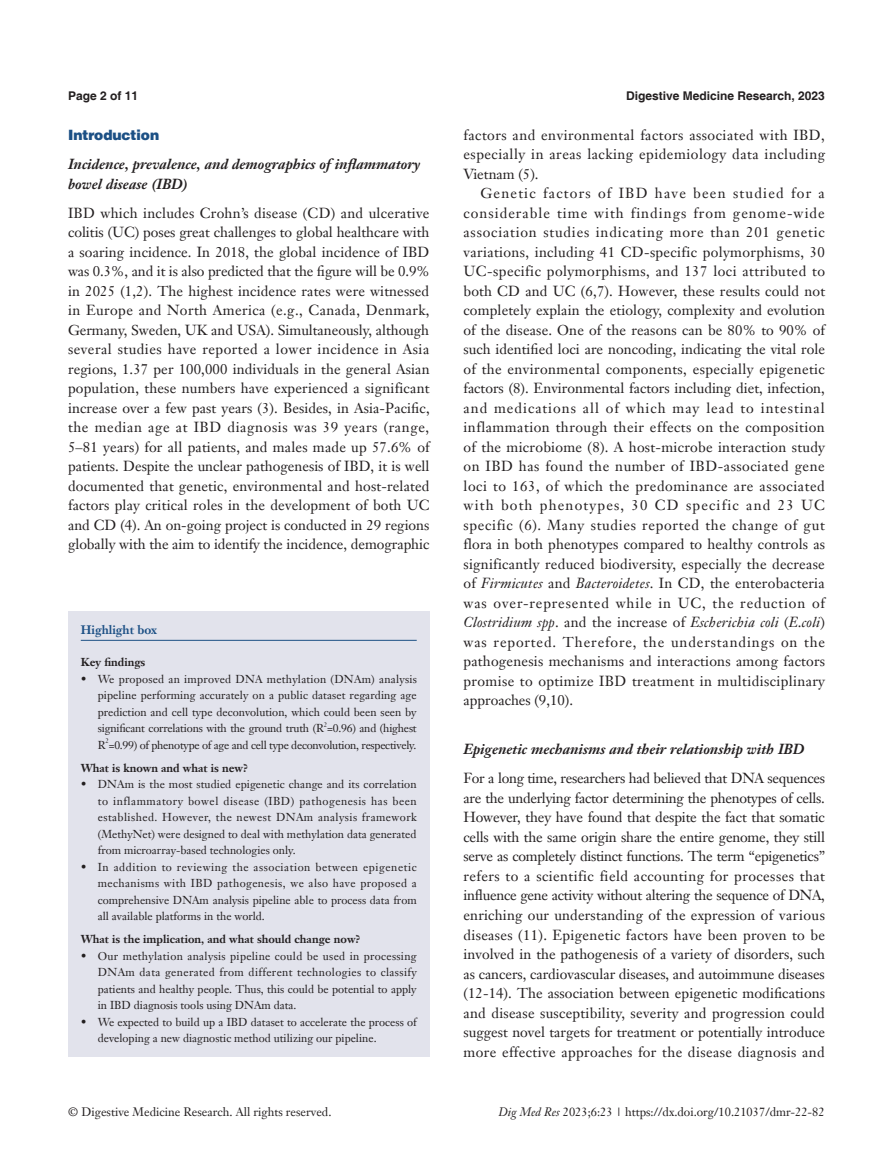
<style>
.page{position:relative;width:893px;height:1170px;background:#fff}
.page>*{position:absolute;margin:0;border:0;box-sizing:border-box;transform-origin:0 0}
.t1{font:14.25px/19.5px "Janson Text LT";letter-spacing:.025em;color:#231f20;text-align:justify}
.t2{font:italic 700 14.25px/19.5px "Janson Text LT";color:#231f20}
.t3{font:900 14.25px "Helvetica";color:#1c5085}
.t4{font:12px "Janson Text LT";color:#231f20}
.t5{font:700 12px "Helvetica";color:#231f20}
.t6{font:700 12px "Janson Text LT";color:#1c5085}
.t7{font:11.25px/16.5px "Janson Text LT";color:#231f20;text-align:justify}
.t8{font:700 11.25px "Janson Text LT";color:#231f20}
.t9{font:11.25px "Janson Text LT";letter-spacing:-.02em;color:#231f20}
.t10{font:6.6px "Janson Text LT";color:#231f20}
.s1{font-style:italic}
</style>
<div class="page">
<div style="left:68px;top:611px;width:361px;height:445px;background:#e2e3ec"></div>
<hr style="left:81px;top:640px;width:336px;height:1px;background:#1c5085">
<p class="t5" style="left:68px;top:88px;width:72px">Page 2 of 11</p>
<p class="t5" style="left:626px;top:88px;width:200px">Digestive Medicine Research, 2023</p>
<p class="t3" style="left:68px;top:126px;width:93px">Introduction</p>
<p class="t2" style="left:68px;top:154px;width:354px">Incidence, prevalence, and demographics of inflammatory bowel disease (IBD)</p>
<p class="t1" style="left:68px;top:203px;width:363px">IBD which includes Crohn’s disease (CD) and ulcerative colitis (UC) poses great challenges to global healthcare with a soaring incidence. In 2018, the global incidence of IBD was 0.3%, and it is also predicted that the figure will be 0.9% in 2025 (1,2). The highest incidence rates were witnessed in Europe and North America (e.g., Canada, Denmark, Germany, Sweden, UK and USA). Simultaneously, although several studies have reported a lower incidence in Asia regions, 1.37 per 100,000 individuals in the general Asian population, these numbers have experienced a significant increase over a few past years (3). Besides, in Asia-Pacific, the median age at IBD diagnosis was 39 years (range, 5–81 years) for all patients, and males made up 57.6% of patients. Despite the unclear pathogenesis of IBD, it is well documented that genetic, environmental and host-related factors play critical roles in the development of both UC and CD (4). An on-going project is conducted in 29 regions globally with the aim to identify the incidence, demographic</p>
<p class="t6" style="left:81px;top:622px;width:78px">Highlight box</p>
<p class="t8" style="left:81px;top:655px;width:66px">Key findings</p>
<p class="t7" style="left:98px;top:670px;width:321px;text-indent:-17px">• We proposed an improved DNA methylation (DNAm) analysis pipeline performing accurately on a public dataset regarding age prediction and cell type deconvolution, which could been seen by significant correlations with the ground truth (R =0.96) and (highest</p>
<p class="t10" style="left:324px;top:720px;width:5px">2</p>
<p class="t9" style="left:98px;top:737px;width:320px">R =0.99) of phenotype of age and cell type deconvolution, respectively.</p>
<p class="t10" style="left:105px;top:737px;width:5px">2</p>
<p class="t8" style="left:81px;top:760px;width:169px">What is known and what is new?</p>
<p class="t7" style="left:98px;top:776px;width:320px;text-indent:-17px">• DNAm is the most studied epigenetic change and its correlation to inflammatory bowel disease (IBD) pathogenesis has been established. However, the newest DNAm analysis framework (MethyNet) were designed to deal with methylation data generated from microarray-based technologies only.</p>
<p class="t7" style="left:98px;top:858px;width:320px;text-indent:-17px">• In addition to reviewing the association between epigenetic mechanisms with IBD pathogenesis, we also have proposed a comprehensive DNAm analysis pipeline able to process data from all available platforms in the world.</p>
<p class="t8" style="left:81px;top:932px;width:281px">What is the implication, and what should change now?</p>
<p class="t7" style="left:98px;top:947px;width:321px;text-indent:-17px">• Our methylation analysis pipeline could be used in processing DNAm data generated from different technologies to classify patients and healthy people. Thus, this could be potential to apply in IBD diagnosis tools using DNAm data.</p>
<p class="t7" style="left:98px;top:1013px;width:320px;text-indent:-17px">• We expected to build up a IBD dataset to accelerate the process of developing a new diagnostic method utilizing our pipeline.</p>
<p class="t1" style="left:463px;top:125px;width:363px">factors and environmental factors associated with IBD, especially in areas lacking epidemiology data including Vietnam (5).</p>
<p class="t1" style="left:463px;top:183px;width:363px;text-indent:17px">Genetic factors of IBD have been studied for a considerable time with findings from genome-wide association studies indicating more than 201 genetic variations, including 41 CD-specific polymorphisms, 30<br>UC-specific polymorphisms, and 137 loci attributed to both CD and UC (6,7). However, these results could not completely explain the etiology, complexity and evolution of the disease. One of the reasons can be 80% to 90% of such identified loci are noncoding, indicating the vital role of the environmental components, especially epigenetic factors (8). Environmental factors including diet, infection, and medications all of which may lead to intestinal inflammation through their effects on the composition of the microbiome (8). A host-microbe interaction study on IBD has found the number of IBD-associated gene loci to 163, of which the predominance are associated with both phenotypes, 30 CD specific and 23 UC specific (6). Many studies reported the change of gut flora in both phenotypes compared to healthy controls as significantly reduced biodiversity, especially the decrease of <span class="s1">Firmicutes</span> and <span class="s1">Bacteroidetes</span>. In CD, the enterobacteria was over-represented while in UC, the reduction of <span class="s1">Clostridium spp</span>. and the increase of <span class="s1">Escherichia coli</span> (<span class="s1">E</span>.<span class="s1">coli</span>) was reported. Therefore, the understandings on the pathogenesis mechanisms and interactions among factors promise to optimize IBD treatment in multidisciplinary approaches (9,10).</p>
<p class="t2" style="left:463px;top:739px;width:342px">Epigenetic mechanisms and their relationship with IBD</p>
<p class="t1" style="left:463px;top:768px;width:363px">For a long time, researchers had believed that DNA sequences are the underlying factor determining the phenotypes of cells.<br>However, they have found that despite the fact that somatic cells with the same origin share the entire genome, they still serve as completely distinct functions. The term “epigenetics” refers to a scientific field accounting for processes that influence gene activity without altering the sequence of DNA, enriching our understanding of the expression of various diseases (11). Epigenetic factors have been proven to be involved in the pathogenesis of a variety of disorders, such as cancers, cardiovascular diseases, and autoimmune diseases (12-14). The association between epigenetic modifications and disease susceptibility, severity and progression could suggest novel targets for treatment or potentially introduce more effective approaches for the disease diagnosis and</p>
<p class="t4" style="left:68px;top:1104px;width:265px">© Digestive Medicine Research. All rights reserved.</p>
<p class="t4" style="left:498px;top:1104px;width:328px"><span class="s1">Dig Med Res</span> 2023;6:23 | https://dx.doi.org/10.21037/dmr-22-82</p>
</div>
